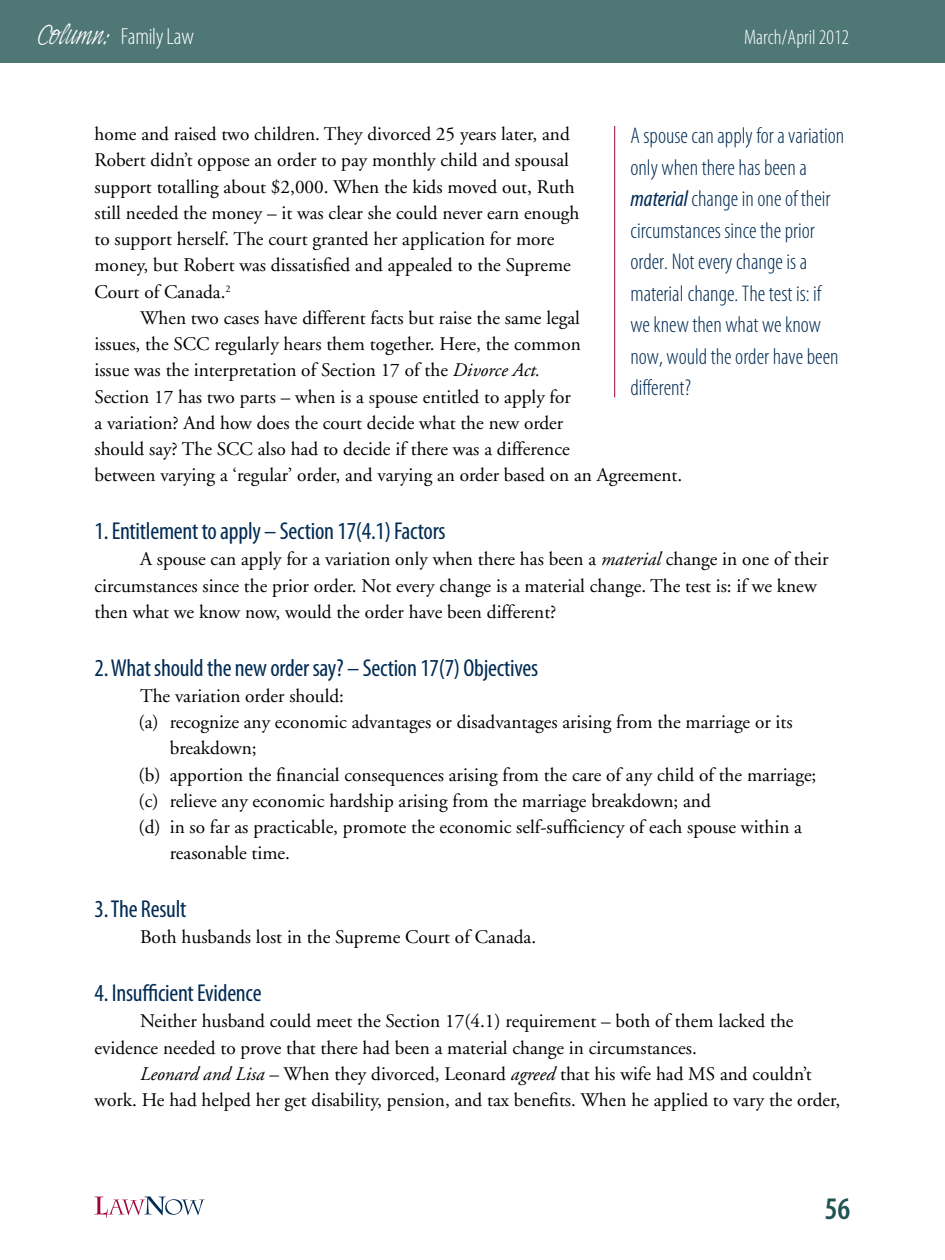
<style>
.page{position:relative;width:945px;height:1260px;background:#fff}
.page>*{position:absolute;margin:0;border:0;box-sizing:border-box;transform-origin:0 0}
.t1{font:31.5px "OPTI Ingram Five";letter-spacing:-.01em;color:#fff}
.t2{font:600 condensed 31.5px "Myriad Pro";color:#205352}
.t3{font:condensed 24.5px "Myriad Pro";letter-spacing:-.01em;color:#002b54}
.t4{font:300 condensed 23.45px "Myriad Pro";letter-spacing:-.01em;color:#fff}
.t5{font:300 condensed 22.75px/31.5px "Myriad Pro";color:#002b54}
.t6{font:300 condensed 21px "Myriad Pro";color:#fff}
.t7{font:19.25px/26.2px "Adobe Garamond";color:#000}
.s1{font-style:italic}
.s2{font-weight:400;font-style:italic}
</style>
<div class="page">
<div style="left:0;top:0;width:945px;height:63px;background:#4e7776"></div>
<svg style="left:94px;top:1196px;width:111px;height:22px"></svg>
<hr style="left:614px;top:126px;width:1px;height:271px;background:#a30234">
<h1 class="t1" style="left:37px;top:19px;width:75px">Column:</h1>
<p class="t6" style="left:744px;top:24px;width:107px">March/April 2012</p>
<p class="t4" style="left:121px;top:22px;width:75px">Family Law</p>
<p class="t7" style="left:94px;top:121px;width:486px">home and raised two children. They divorced 25 years later, and Robert didn’t oppose an order to pay monthly child and spousal support totalling about $2,000. When the kids moved out, Ruth still needed the money – it was clear she could never earn enough to support herself. The court granted her application for more money, but Robert was dissatisfied and appealed to the Supreme Court of Canada.<sup>2</sup></p>
<p class="t7" style="left:94px;top:305px;width:589px;text-indent:46px">When two cases have different facts but raise the same legal<br>issues, the SCC regularly hears them together. Here, the common<br>issue was the interpretation of Section 17 of the <span class="s1">Divorce Act.<br></span>Section 17 has two parts – when is a spouse entitled to apply for<br>a variation? And how does the court decide what the new order<br>should say? The SCC also had to decide if there was a difference<br>between varying a ‘regular’ order, and varying an order based on an Agreement.</p>
<p class="t3" style="left:94px;top:516px;width:353px">1. Entitlement to apply – Section 17(4.1) Factors</p>
<p class="t7" style="left:94px;top:547px;width:736px;text-indent:46px">A spouse can apply for a variation only when there has been a <span class="s1">material</span> change in one of their circumstances since the prior order. Not every change is a material change. The test is: if we knew then what we know now, would the order have been different?</p>
<p class="t3" style="left:94px;top:653px;width:445px">2. What should the new order say? – Section 17(7) Objectives</p>
<p class="t7" style="left:140px;top:683px;width:206px">The variation order should:</p>
<p class="t7" style="left:139px;top:709px;width:656px">(a) recognize any economic advantages or disadvantages arising from the marriage or its</p>
<p class="t7" style="left:170px;top:736px;width:89px">breakdown;</p>
<p class="t7" style="left:139px;top:762px;width:679px">(b) apportion the financial consequences arising from the care of any child of the marriage;</p>
<p class="t7" style="left:139px;top:788px;width:574px">(c) relieve any economic hardship arising from the marriage breakdown; and</p>
<p class="t7" style="left:139px;top:814px;width:665px">(d) in so far as practicable, promote the economic self-sufficiency of each spouse within a</p>
<p class="t7" style="left:170px;top:841px;width:122px">reasonable time.</p>
<p class="t5" style="left:630px;top:120px;width:215px">A spouse can apply for a variation only when there has been a <span class="s2">material</span> change in one of their circumstances since the prior order. Not every change is a material change. The test is: if we knew then what we know now, would the order have been different?</p>
<p class="t3" style="left:94px;top:894px;width:93px">3. The Result</p>
<p class="t7" style="left:140px;top:925px;width:398px">Both husbands lost in the Supreme Court of Canada.</p>
<p class="t3" style="left:94px;top:978px;width:169px">4. Insufficient Evidence</p>
<p class="t7" style="left:94px;top:1009px;width:701px;text-indent:46px">Neither husband could meet the Section 17(4.1) requirement – both of them lacked the evidence needed to prove that there had been a material change in circumstances.</p>
<p class="t7" style="left:94px;top:1061px;width:747px;text-indent:46px"><span class="s1">Leonard and Lisa</span> – When they divorced, Leonard <span class="s1">agreed</span> that his wife had MS and couldn’t work. He had helped her get disability, pension, and tax benefits. When he applied to vary the order,</p>
<h1 class="t2" style="left:825px;top:1189px;width:27px">56</h1>
</div>
